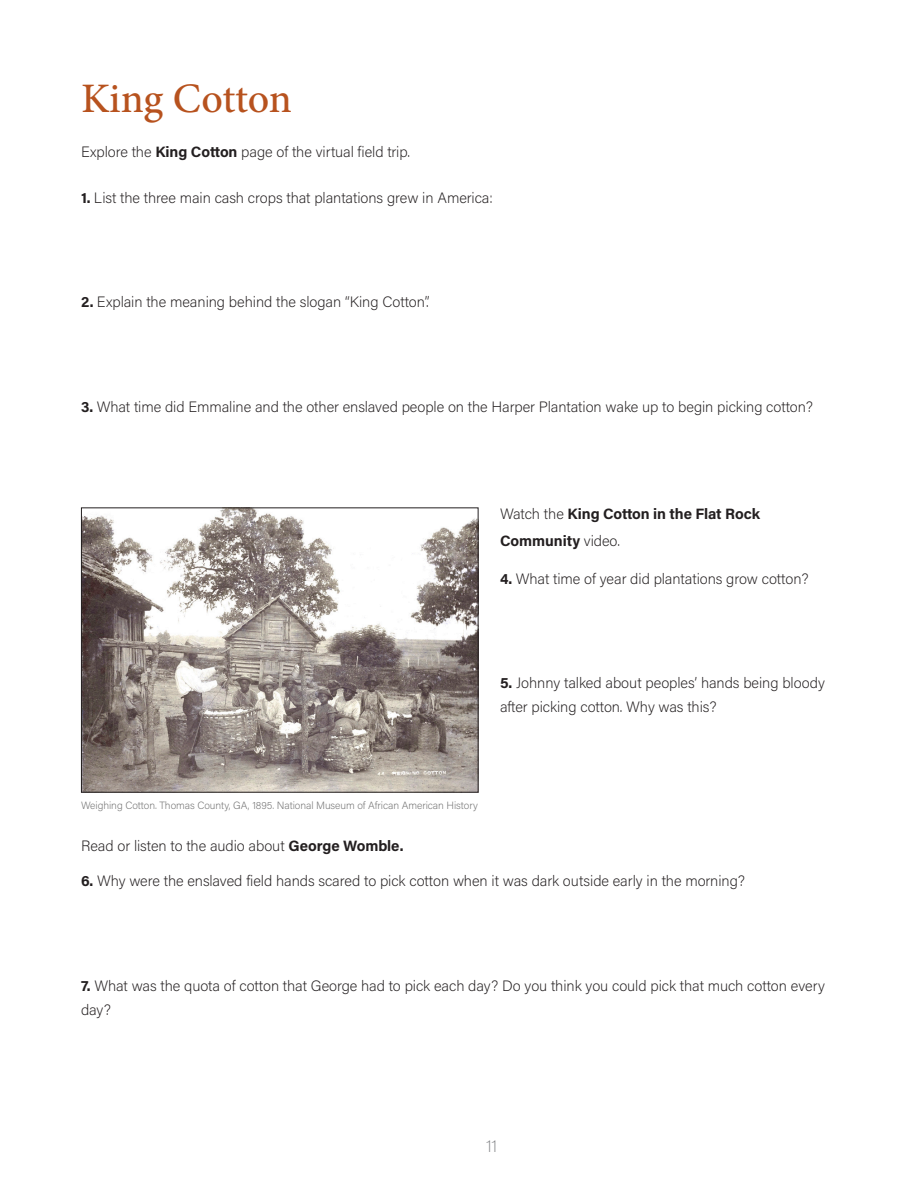
<style>
.page{position:relative;width:918px;height:1188px;background:#fff}
.page>*{position:absolute;margin:0;border:0;box-sizing:border-box;transform-origin:0 0}
.Minion_Header{font:500 42px "Minion Pro";letter-spacing:-.005em;color:#b7521e}
.t1{font:16.5px "Bebas Neue Pro Exp Bk";color:#808285}
.acumen_body{font:200 15px/24px "Acumin Pro";letter-spacing:-.005em;color:#231f20}
.acumen_body-2{font:700 15px/27px "Acumin Pro";letter-spacing:-.005em;color:#231f20}
.acumen_body-3{font:200 10.5px "Acumin Pro";letter-spacing:-.005em;color:#6f6f6f}
.s1{font-weight:700}
.s2{font-weight:200}
</style>
<div class="page">
<img style="left:83px;top:509px;width:393px;height:282px">
<div style="left:81px;top:507px;width:397px;height:286px;border:1px solid #231f20"></div>
<p class="Minion_Header" style="left:81px;top:70px;width:213px">King Cotton</p>
<p class="acumen_body" style="left:81px;top:139px;width:331px">Explore the <span class="s1">King Cotton</span> page of the virtual field trip.</p>
<p class="acumen_body" style="left:81px;top:185px;width:413px"><span class="s1">1.</span> List the three main cash crops that plantations grew in America:</p>
<p class="acumen_body" style="left:81px;top:289px;width:350px"><span class="s1">2.</span> Explain the meaning behind the slogan “King Cotton”.</p>
<p class="acumen_body" style="left:81px;top:394px;width:734px"><span class="s1">3.</span> What time did Emmaline and the other enslaved people on the Harper Plantation wake up to begin picking cotton?</p>
<p class="acumen_body-2" style="left:500px;top:500px;width:261px"><span class="s2">Watch the</span> King Cotton in the Flat Rock<br>Community <span class="s2">video.</span></p>
<p class="acumen_body" style="left:500px;top:566px;width:310px"><span class="s1">4.</span> What time of year did plantations grow cotton?</p>
<p class="acumen_body" style="left:500px;top:670px;width:326px"><span class="s1">5.</span> Johnny talked about peoples’ hands being bloody after picking cotton. Why was this?</p>
<p class="acumen_body-3" style="left:81px;top:798px;width:398px">Weighing Cotton. Thomas County, GA, 1895. National Museum of African American History</p>
<p class="acumen_body" style="left:81px;top:834px;width:324px">Read or listen to the audio about <span class="s1">George Womble.</span></p>
<p class="acumen_body" style="left:81px;top:868px;width:666px"><span class="s1">6.</span> Why were the enslaved field hands scared to pick cotton when it was dark outside early in the morning?</p>
<p class="acumen_body" style="left:81px;top:973px;width:745px"><span class="s1">7.</span> What was the quota of cotton that George had to pick each day? Do you think you could pick that much cotton every day?</p>
<p class="t1" style="left:486px;top:1136px;width:12px">11</p>
</div>
